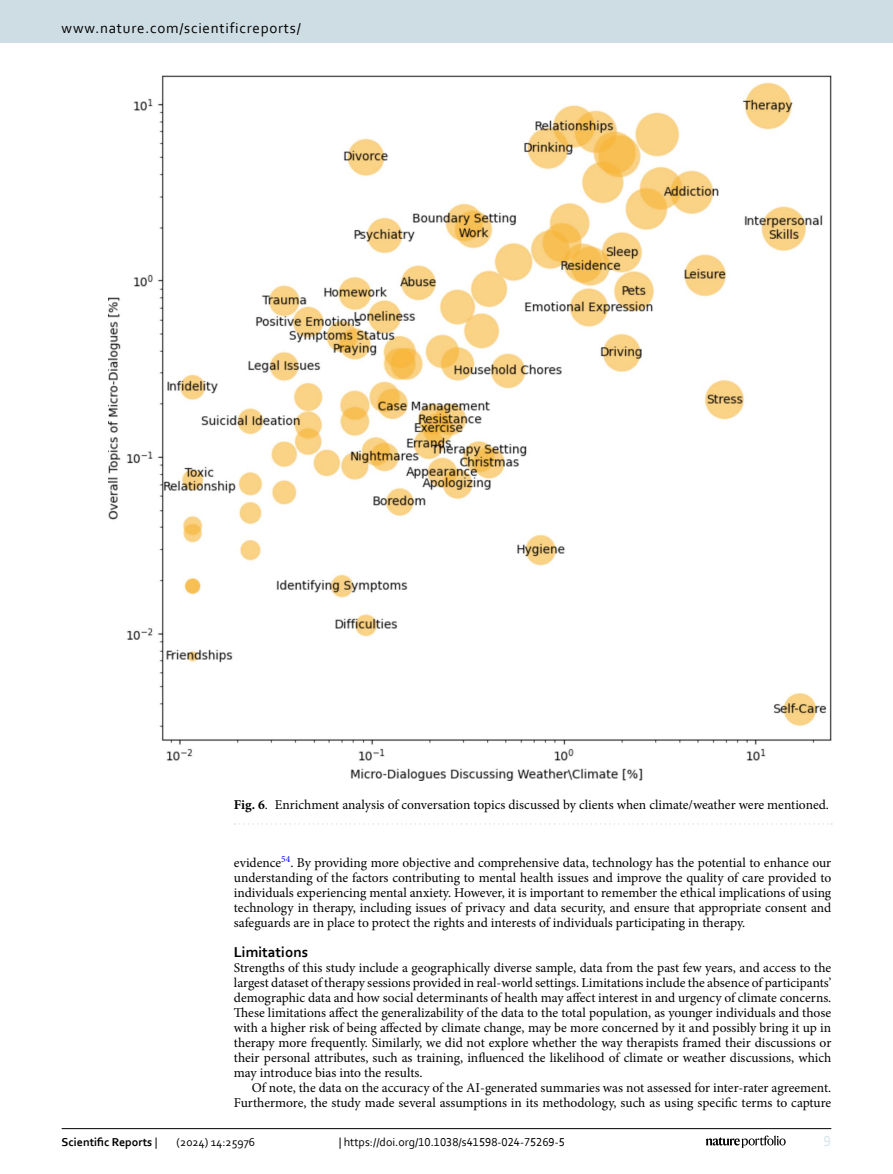
<style>
.page{position:relative;width:893px;height:1174px;background:#fff}
.page>*{position:absolute;margin:0;border:0;box-sizing:border-box;transform-origin:0 0}
.t1{font:15px "Corbel";letter-spacing:.05em;color:#000}
.Head_2{font:700 15px "Corbel";color:#000}
.t2{font:15px "Corbel";color:#d9e4eb}
.Body_Text{font:13.5px/15px "Minion Pro";color:#000;text-align:justify}
.Body_Text_Indent{font:13.5px/15px "Minion Pro";color:#000;text-align:justify}
.Figure_Caption{font:13.5px "Minion Pro";color:#000}
.t3{font:12px "Corbel";color:#000}
.t4{font:700 12px "Corbel";color:#000}
.s1{font-weight:700}
.s2{font-weight:400}
</style>
<div class="page">
<img style="left:108px;top:76px;width:723px;height:705px">
<svg style="left:235px;top:823px;width:597px;height:1px"></svg>
<hr style="left:62px;top:1128px;width:769px;height:1px;background:#000">
<svg style="left:706px;top:1135px;width:80px;height:12px"></svg>
<div style="left:0;top:0;width:893px;height:43px;background:#cedde4"></div>
<p class="t1" style="left:62px;top:18px;width:241px">www.nature.com/scientificreports/</p>
<p class="Figure_Caption" style="left:234px;top:795px;width:597px"><span class="s1">Fig. 6</span>. Enrichment analysis of conversation topics discussed by clients when climate/weather were mentioned.</p>
<p class="Body_Text_Indent" style="left:234px;top:855px;width:599px">evidence<sup>54</sup>. By providing more objective and comprehensive data, technology has the potential to enhance our understanding of the factors contributing to mental health issues and improve the quality of care provided to individuals experiencing mental anxiety. However, it is important to remember the ethical implications of using technology in therapy, including issues of privacy and data security, and ensure that appropriate consent and safeguards are in place to protect the rights and interests of individuals participating in therapy.</p>
<p class="Head_2" style="left:234px;top:942px;width:76px">Limitations</p>
<p class="Body_Text" style="left:234px;top:960px;width:599px">Strengths of this study include a geographically diverse sample, data from the past few years, and access to the largest dataset of therapy sessions provided in real-world settings. Limitations include the absence of participants’ demographic data and how social determinants of health may affect interest in and urgency of climate concerns.<br>These limitations affect the generalizability of the data to the total population, as younger individuals and those with a higher risk of being affected by climate change, may be more concerned by it and possibly bring it up in therapy more frequently. Similarly, we did not explore whether the way therapists framed their discussions or their personal attributes, such as training, influenced the likelihood of climate or weather discussions, which may introduce bias into the results.</p>
<p class="Body_Text_Indent" style="left:234px;top:1080px;width:599px;text-align:right">Of note, the data on the accuracy of the AI-generated summaries was not assessed for inter-rater agreement.<br>Furthermore, the study made several assumptions in its methodology, such as using specific terms to capture</p>
<p class="t4" style="left:62px;top:1134px;width:97px">Scientific Reports <span class="s2">|</span></p>
<p class="t3" style="left:177px;top:1134px;width:80px">(2024) 14:25976</p>
<p class="t3" style="left:339px;top:1134px;width:228px">| https://doi.org/10.1038/s41598-024-75269-5</p>
<p class="t2" style="left:824px;top:1132px;width:9px">9</p>
</div>
